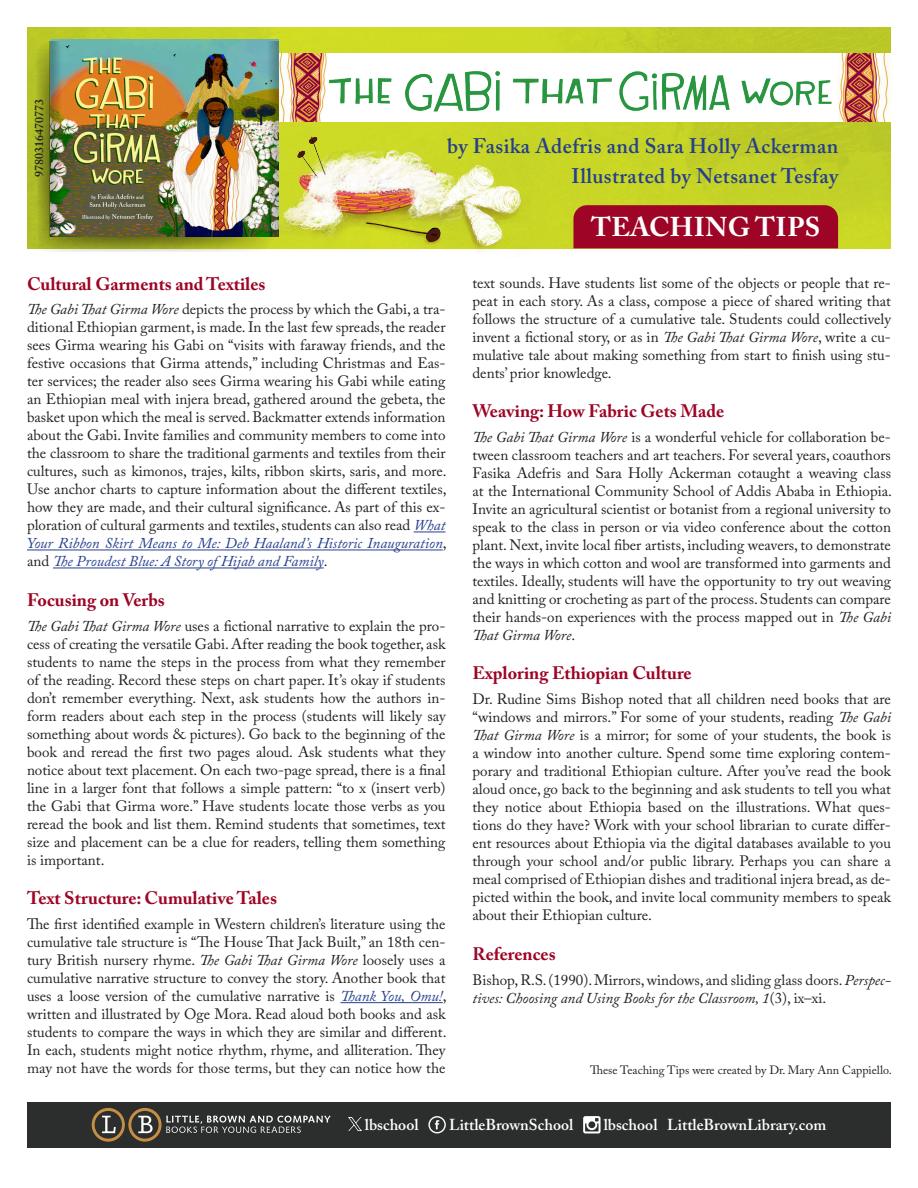
<style>
.page{position:relative;width:918px;height:1188px;background:#fff}
.page>*{position:absolute;margin:0;border:0;box-sizing:border-box;transform-origin:0 0}
.Text{font:700 27px "Adobe Caslon Pro";letter-spacing:.015em;color:#fff}
.Text-2{font:600 21px "Adobe Caslon Pro";letter-spacing:.02em;color:#253f8e}
.t1{font:700 18px "Adobe Caslon Pro";color:#9d0425}
.t2{font:600 15.75px "Adobe Caslon Pro";color:#fff}
.t3{font:15px/18px "Adobe Caslon Pro";color:#231f20;text-align:justify}
.t4{font:12px "Adobe Caslon Pro";color:#231f20}
.List_Paragraph{font:600 12px "Adobe Caslon Pro";color:#231f20}
.s1{font-style:italic}
.s2{font-style:italic;color:#253f8e}
</style>
<div class="page">
<div style="left:27px;top:1102px;width:864px;height:45px;background:#2c2d2d"></div>
<hr style="left:414px;top:532px;width:32px;height:1px;background:#253f8e">
<hr style="left:27px;top:550px;width:416px;height:1px;background:#253f8e">
<hr style="left:53px;top:568px;width:271px;height:1px;background:#253f8e">
<hr style="left:340px;top:1002px;width:103px;height:1px;background:#253f8e">
<img style="left:27px;top:27px;width:864px;height:222px">
<div style="left:307px;top:54px;width:530px;height:68px;background:#fff"></div>
<img style="left:278px;top:54px;width:49px;height:64px">
<img style="left:837px;top:54px;width:54px;height:68px">
<img style="left:322px;top:59px;width:518px;height:58px">
<svg style="left:36px;top:41px;width:236px;height:211px;background:#9ca636"></svg>
<img style="left:50px;top:39px;width:228px;height:198px">
<img style="left:50px;top:41px;width:14px;height:195px">
<img style="left:264px;top:41px;width:14px;height:195px">
<div style="left:573px;top:205px;width:265px;height:43px;background:#9d0425"></div>
<img style="left:272px;top:118px;width:258px;height:132px">
<svg style="left:349px;top:1117px;width:13px;height:13px"></svg>
<div style="left:428px;top:1116px;width:18px;height:17px;border:1px solid #fff;border-radius:50%"></div>
<svg style="left:435px;top:1120px;width:4px;height:9px"></svg>
<svg style="left:583px;top:1116px;width:18px;height:17px"></svg>
<svg style="left:92px;top:1108px;width:239px;height:34px"></svg>
<p class="List_Paragraph" style="left:32px;top:177px;width:79px;rotate:-90deg">9780316470773</p>
<p class="Text-2" style="left:447px;top:133px;width:393px">by Fasika Adefris and Sara Holly Ackerman</p>
<p class="Text-2" style="left:572px;top:163px;width:268px">Illustrated by Netsanet Tesfay</p>
<p class="Text" style="left:591px;top:211px;width:231px">TEACHING TIPS</p>
<p class="t1" style="left:27px;top:273px;width:240px">Cultural Garments and Textiles</p>
<p class="t3" style="left:27px;top:300px;width:421px"><span class="s1">The Gabi That Girma Wore</span> depicts the process by which the Gabi, a tra&shy;ditional Ethiopian garment, is made. In the last few spreads, the reader sees Girma wearing his Gabi on “visits with faraway friends, and the festive occasions that Girma attends,” including Christmas and Eas&shy;ter services; the reader also sees Girma wearing his Gabi while eating an Ethiopian meal with injera bread, gathered around the gebeta, the basket upon which the meal is served. Backmatter extends information about the Gabi. Invite families and community members to come into the classroom to share the traditional garments and textiles from their cultures, such as kimonos, trajes, kilts, ribbon skirts, saris, and more.<br>Use anchor charts to capture information about the different textiles, how they are made, and their cultural significance. As part of this ex&shy;ploration of cultural garments and textiles, students can also read <span class="s2">What Your Ribbon Skirt Means to Me: Deb Haaland’s Historic Inauguration</span>, and <span class="s2">The Proudest Blue: A Story of Hijab and Family</span>.</p>
<p class="t1" style="left:27px;top:589px;width:139px">Focusing on Verbs</p>
<p class="t3" style="left:27px;top:617px;width:420px"><span class="s1">The Gabi That Girma Wore</span> uses a fictional narrative to explain the pro&shy;cess of creating the versatile Gabi. After reading the book together, ask students to name the steps in the process from what they remember of the reading. Record these steps on chart paper. It’s okay if students don’t remember everything. Next, ask students how the authors in&shy;form readers about each step in the process (students will likely say something about words &amp; pictures). Go back to the beginning of the book and reread the first two pages aloud. Ask students what they notice about text placement. On each two-page spread, there is a final line in a larger font that follows a simple pattern: “to x (insert verb) the Gabi that Girma wore.” Have students locate those verbs as you reread the book and list them. Remind students that sometimes, text size and placement can be a clue for readers, telling them something is important.</p>
<p class="t1" style="left:27px;top:888px;width:252px">Text Structure: Cumulative Tales</p>
<p class="t3" style="left:27px;top:915px;width:421px">The first identified example in Western children’s literature using the cumulative tale structure is “The House That Jack Built,” an 18th cen&shy;tury British nursery rhyme. <span class="s1">The Gabi That Girma Wore</span> loosely uses a cumulative narrative structure to convey the story. Another book that uses a loose version of the cumulative narrative is <span class="s2">Thank You, Omu!</span>, written and illustrated by Oge Mora. Read aloud both books and ask students to compare the ways in which they are similar and different.<br>In each, students might notice rhythm, rhyme, and alliteration. They may not have the words for those terms, but they can notice how the</p>
<p class="t3" style="left:472px;top:273px;width:420px">text sounds. Have students list some of the objects or people that re&shy;peat in each story. As a class, compose a piece of shared writing that follows the structure of a cumulative tale. Students could collectively invent a fictional story, or as in <span class="s1">The Gabi That Girma Wore</span>, write a cu&shy;mulative tale about making something from start to finish using stu&shy;dents’ prior knowledge.</p>
<p class="t1" style="left:472px;top:400px;width:253px">Weaving: How Fabric Gets Made</p>
<p class="t3" style="left:472px;top:428px;width:421px"><span class="s1">The Gabi That Girma Wore</span> is a wonderful vehicle for collaboration be&shy;tween classroom teachers and art teachers. For several years, coauthors Fasika Adefris and Sara Holly Ackerman cotaught a weaving class at the International Community School of Addis Ababa in Ethiopia.<br>Invite an agricultural scientist or botanist from a regional university to speak to the class in person or via video conference about the cotton plant. Next, invite local fiber artists, including weavers, to demonstrate the ways in which cotton and wool are transformed into garments and textiles. Ideally, students will have the opportunity to try out weaving and knitting or crocheting as part of the process. Students can compare their hands-on experiences with the process mapped out in <span class="s1">The Gabi That Girma Wore</span>.</p>
<p class="t1" style="left:472px;top:663px;width:221px">Exploring Ethiopian Culture</p>
<p class="t3" style="left:472px;top:690px;width:420px">Dr. Rudine Sims Bishop noted that all children need books that are “windows and mirrors.” For some of your students, reading <span class="s1">The Gabi That Girma Wore</span> is a mirror; for some of your students, the book is a window into another culture. Spend some time exploring contem&shy;porary and traditional Ethiopian culture. After you’ve read the book aloud once, go back to the beginning and ask students to tell you what they notice about Ethiopia based on the illustrations. What ques&shy;tions do they have? Work with your school librarian to curate differ&shy;ent resources about Ethiopia via the digital databases available to you through your school and/or public library. Perhaps you can share a meal comprised of Ethiopian dishes and traditional injera bread, as de&shy;picted within the book, and invite local community members to speak about their Ethiopian culture.</p>
<p class="t1" style="left:472px;top:943px;width:85px">References</p>
<p class="t3" style="left:472px;top:970px;width:420px">Bishop, R.S. (1990). Mirrors, windows, and sliding glass doors. <span class="s1">Perspec&shy;tives: Choosing and Using Books for the Classroom, 1</span>(3), ix–xi.</p>
<p class="t4" style="left:590px;top:1063px;width:303px">These Teaching Tips were created by Dr. Mary Ann Cappiello.</p>
<p class="t2" style="left:365px;top:1116px;width:55px">lbschool</p>
<p class="t2" style="left:449px;top:1116px;width:126px">LittleBrownSchool</p>
<p class="t2" style="left:604px;top:1116px;width:224px">lbschool LittleBrownLibrary.com</p>
</div>
